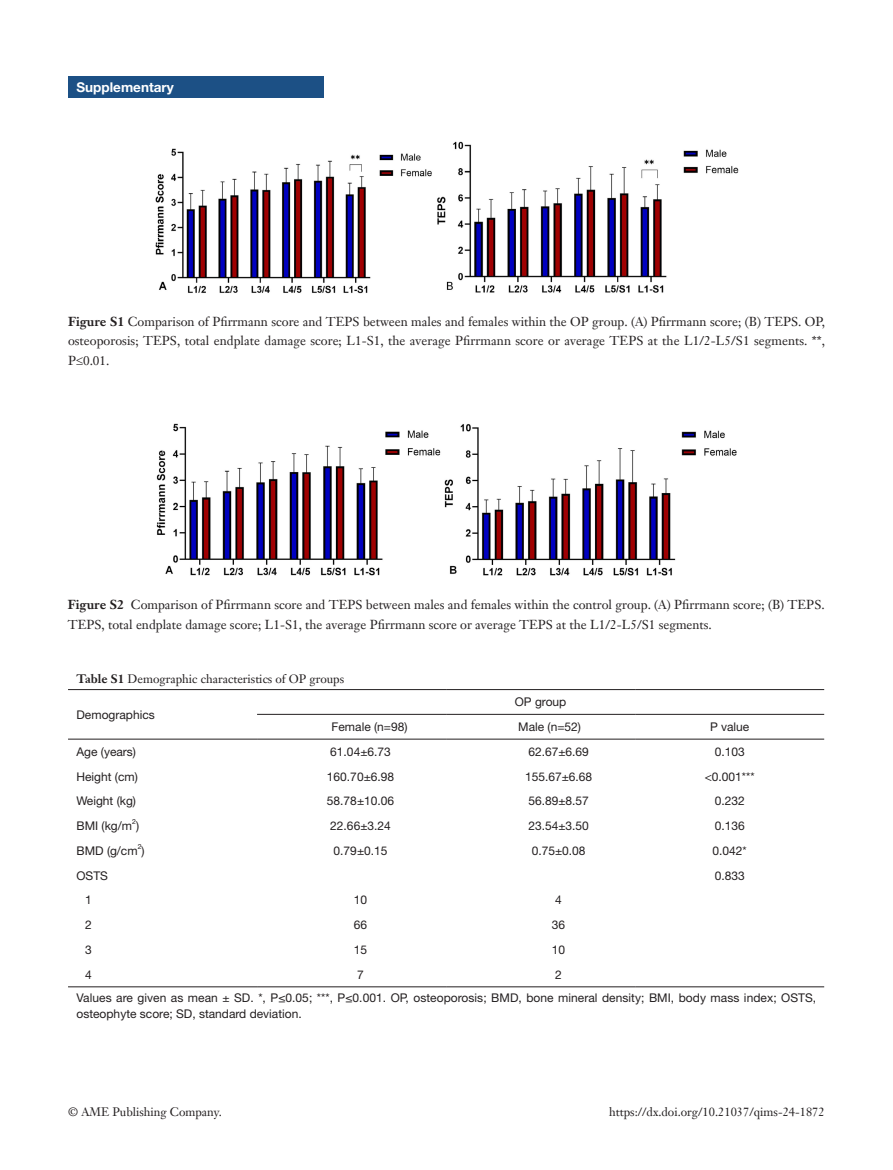
<style>
.page{position:relative;width:893px;height:1170px;background:#fff}
.page>*{position:absolute;margin:0;border:0;box-sizing:border-box;transform-origin:0 0}
.Alanmu{font:700 13.5px "Helvetica Neue LT Pro";color:#fff}
.二级标题下沉{font:12.75px/19.5px "Janson Text LT";color:#231f20;text-align:justify}
.t1{font:12px/16.5px "Helvetica Neue LT Pro";color:#231f20}
.t2{font:12px "Janson Text LT";color:#231f20}
.t3{font:7.05px "Helvetica Neue LT Pro";color:#231f20}
.s1{font-weight:700}
</style>
<div class="page">
<div style="left:68px;top:77px;width:255px;height:21px;background:#1c5085"></div>
<img style="left:155px;top:141px;width:584px;height:153px">
<img style="left:156px;top:423px;width:581px;height:153px">
<hr style="left:257px;top:714px;width:189px;height:1px;background:#231f20">
<hr style="left:446px;top:714px;width:189px;height:1px;background:#231f20">
<hr style="left:635px;top:714px;width:189px;height:1px;background:#231f20">
<hr style="left:68px;top:689px;width:189px;height:1px;background:#231f20">
<hr style="left:257px;top:689px;width:189px;height:1px;background:#231f20">
<hr style="left:446px;top:689px;width:189px;height:1px;background:#231f20">
<hr style="left:635px;top:689px;width:189px;height:1px;background:#231f20">
<hr style="left:68px;top:738px;width:189px;height:1px;background:#231f20">
<hr style="left:257px;top:738px;width:189px;height:1px;background:#231f20">
<hr style="left:446px;top:738px;width:189px;height:1px;background:#231f20">
<hr style="left:635px;top:738px;width:189px;height:1px;background:#231f20">
<hr style="left:68px;top:986px;width:189px;height:1px;background:#231f20">
<hr style="left:257px;top:986px;width:189px;height:1px;background:#231f20">
<hr style="left:446px;top:986px;width:189px;height:1px;background:#231f20">
<hr style="left:635px;top:986px;width:189px;height:1px;background:#231f20">
<p class="Alanmu" style="left:77px;top:79px;width:99px">Supplementary</p>
<p class="二级标题下沉" style="left:68px;top:311px;width:759px"><span class="s1">Figure S1</span> Comparison of Pfirrmann score and TEPS between males and females within the OP group. (A) Pfirrmann score; (B) TEPS. OP, osteoporosis; TEPS, total endplate damage score; L1-S1, the average Pfirrmann score or average TEPS at the L1/2-L5/S1 segments. **, P≤0.01.</p>
<p class="二级标题下沉" style="left:68px;top:594px;width:758px"><span class="s1">Figure S2</span> Comparison of Pfirrmann score and TEPS between males and females within the control group. (A) Pfirrmann score; (B) TEPS.<br>TEPS, total endplate damage score; L1-S1, the average Pfirrmann score or average TEPS at the L1/2-L5/S1 segments.</p>
<p class="t2" style="left:77px;top:671px;width:269px"><span class="s1">Table S1</span> Demographic characteristics of OP groups</p>
<p class="t1" style="left:77px;top:705px;width:80px">Demographics</p>
<p class="t1" style="left:515px;top:693px;width:53px">OP group</p>
<p class="t1" style="left:332px;top:718px;width:77px">Female (n=98)</p>
<p class="t1" style="left:518px;top:718px;width:64px">Male (n=52)</p>
<p class="t1" style="left:710px;top:718px;width:41px">P value</p>
<p class="t1" style="left:77px;top:743px;width:61px">Age (years)</p>
<p class="t1" style="left:330px;top:743px;width:62px">61.04±6.73</p>
<p class="t1" style="left:528px;top:743px;width:62px">62.67±6.69</p>
<p class="t1" style="left:715px;top:743px;width:32px">0.103</p>
<p class="t1" style="left:77px;top:767px;width:63px">Height (cm)</p>
<p class="t1" style="left:327px;top:767px;width:69px">160.70±6.98</p>
<p class="t1" style="left:525px;top:767px;width:69px">155.67±6.68</p>
<p class="t1" style="left:705px;top:767px;width:51px">&lt;0.001***</p>
<p class="t1" style="left:77px;top:792px;width:61px">Weight (kg)</p>
<p class="t1" style="left:327px;top:792px;width:69px">58.78±10.06</p>
<p class="t1" style="left:528px;top:792px;width:62px">56.89±8.57</p>
<p class="t1" style="left:715px;top:792px;width:32px">0.232</p>
<p class="t1" style="left:77px;top:817px;width:64px">BMI (kg/m )</p>
<p class="t3" style="left:132px;top:817px;width:5px">2</p>
<p class="t1" style="left:330px;top:817px;width:62px">22.66±3.24</p>
<p class="t1" style="left:528px;top:817px;width:62px">23.54±3.50</p>
<p class="t1" style="left:715px;top:817px;width:32px">0.136</p>
<p class="t1" style="left:77px;top:842px;width:70px">BMD (g/cm )</p>
<p class="t3" style="left:138px;top:842px;width:5px">2</p>
<p class="t1" style="left:334px;top:842px;width:55px">0.79±0.15</p>
<p class="t1" style="left:532px;top:842px;width:55px">0.75±0.08</p>
<p class="t1" style="left:712px;top:842px;width:36px">0.042*</p>
<p class="t1" style="left:77px;top:866px;width:33px">OSTS</p>
<p class="t1" style="left:715px;top:866px;width:32px">0.833</p>
<p class="t1" style="left:85px;top:891px;width:8px">1</p>
<p class="t1" style="left:354px;top:891px;width:15px">10</p>
<p class="t1" style="left:555px;top:891px;width:8px">4</p>
<p class="t1" style="left:85px;top:916px;width:8px">2</p>
<p class="t1" style="left:354px;top:916px;width:15px">66</p>
<p class="t1" style="left:552px;top:916px;width:15px">36</p>
<p class="t1" style="left:85px;top:941px;width:8px">3</p>
<p class="t1" style="left:354px;top:941px;width:15px">15</p>
<p class="t1" style="left:552px;top:941px;width:15px">10</p>
<p class="t1" style="left:85px;top:965px;width:8px">4</p>
<p class="t1" style="left:357px;top:965px;width:8px">7</p>
<p class="t1" style="left:555px;top:965px;width:8px">2</p>
<p class="t1" style="left:77px;top:988px;width:741px">Values are given as mean ± SD. *, P≤0.05; ***, P≤0.001. OP, osteoporosis; BMD, bone mineral density; BMI, body mass index; OSTS, osteophyte score; SD, standard deviation.</p>
<p class="t2" style="left:68px;top:1104px;width:155px">© AME Publishing Company.</p>
<p class="t2" style="left:609px;top:1104px;width:217px">https://dx.doi.org/10.21037/qims-24-1872</p>
</div>
